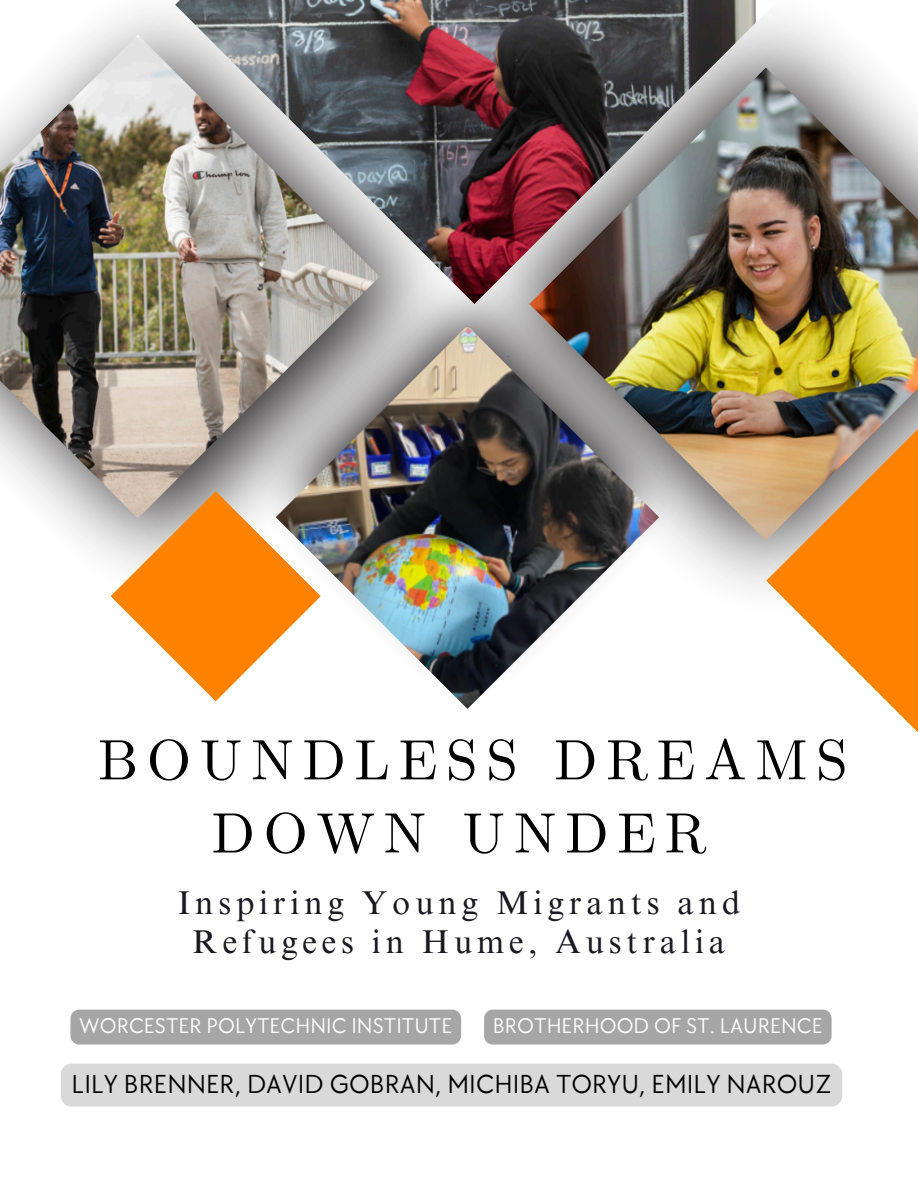
<style>
.page{position:relative;width:918px;height:1188px;background:#fff}
.page>*{position:absolute;margin:0;border:0;box-sizing:border-box;transform-origin:0 0}
.t1{font:57px/73.2px "CMU Serif";letter-spacing:.15em;color:#000;text-align:center}
.t2{font:33px/39.3px "Times NRMT Pro";letter-spacing:.15em;color:#1b1820;text-align:center}
.t3{font:27px "TT Chocolates";color:#000}
.t4{font:21.9px "TT Chocolates";color:#fff}
</style>
<div class="page">
<img style="left:175px;top:0;width:599px;height:304px">
<img style="left:0;top:35px;width:380px;height:483px">
<img style="left:529px;top:68px;width:389px;height:473px">
<img style="left:276px;top:326px;width:383px;height:383px">
<svg style="left:110px;top:491px;width:211px;height:211px"></svg>
<svg style="left:766px;top:402px;width:152px;height:330px"></svg>
<div style="left:70px;top:1010px;width:391px;height:35px;background:#a6a6a6"></div>
<div style="left:484px;top:1010px;width:348px;height:35px;background:#a6a6a6"></div>
<div style="left:61px;top:1064px;width:781px;height:43px;background:#d9d9d9;border-radius:11px"></div>
<p class="t1" style="left:98px;top:727px;width:751px">BOUNDLESS DREAMS<br>DOWN UNDER</p>
<p class="t2" style="left:178px;top:887px;width:564px">Inspiring Young Migrants and<br>Refugees in Hume, Australia</p>
<p class="t4" style="left:79px;top:1014px;width:375px">WORCESTER POLYTECHNIC INSTITUTE</p>
<p class="t4" style="left:493px;top:1014px;width:331px">BROTHERHOOD OF ST. LAURENCE</p>
<p class="t3" style="left:72px;top:1069px;width:761px">LILY BRENNER, DAVID GOBRAN, MICHIBA TORYU, EMILY NAROUZ</p>
</div>
